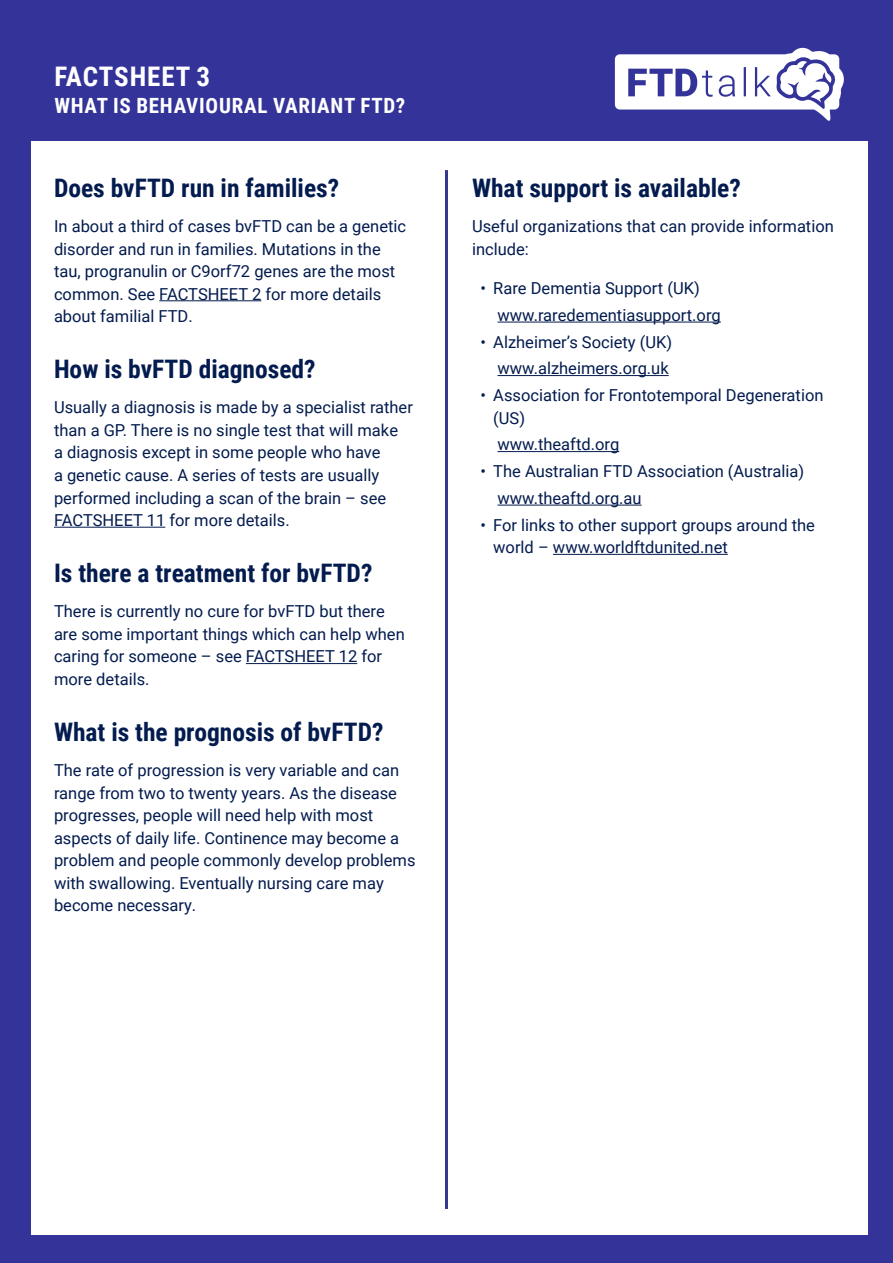
<style>
.page{position:relative;width:893px;height:1263px;background:#339}
.page>*{position:absolute;margin:0;border:0;box-sizing:border-box;transform-origin:0 0}
.t1{font:700 27px "Roboto Condensed";letter-spacing:.035em;color:#fff}
.t2{font:700 25.5px "Roboto Condensed";color:#031b4e}
.t3{font:700 21px "Roboto Condensed";letter-spacing:.035em;color:#fff}
.t4{font:16.5px/22.5px "Roboto";color:#031b4e}
</style>
<div class="page">
<div style="left:31px;top:141px;width:836px;height:1094px;background:#fff"></div>
<svg style="left:615px;top:47px;width:229px;height:74px"></svg>
<hr style="left:445px;top:170px;width:3px;height:1039px;background:#34388e">
<hr style="left:159px;top:300px;width:102px;height:1px;background:#031b4e">
<hr style="left:54px;top:527px;width:111px;height:1px;background:#031b4e">
<hr style="left:246px;top:663px;width:111px;height:1px;background:#031b4e">
<hr style="left:497px;top:322px;width:224px;height:1px;background:#031b4e">
<hr style="left:497px;top:375px;width:172px;height:1px;background:#031b4e">
<hr style="left:497px;top:451px;width:122px;height:1px;background:#031b4e">
<hr style="left:497px;top:505px;width:145px;height:1px;background:#031b4e">
<hr style="left:553px;top:554px;width:175px;height:1px;background:#031b4e">
<h1 class="t1" style="left:54px;top:58px;width:157px">FACTSHEET 3</h1>
<p class="t3" style="left:54px;top:91px;width:352px">WHAT IS BEHAVIOURAL VARIANT FTD?</p>
<h2 class="t2" style="left:54px;top:170px;width:287px">Does bvFTD run in families?</h2>
<p class="t4" style="left:54px;top:214px;width:354px">In about a third of cases bvFTD can be a genetic disorder and run in families. Mutations in the tau, progranulin or C9orf72 genes are the most common. See FACTSHEET 2 for more details about familial FTD.</p>
<h2 class="t2" style="left:54px;top:351px;width:263px">How is bvFTD diagnosed?</h2>
<p class="t4" style="left:54px;top:396px;width:360px">Usually a diagnosis is made by a specialist rather than a GP. There is no single test that will make<br>a diagnosis except in some people who have<br>a genetic cause. A series of tests are usually performed including a scan of the brain – see FACTSHEET 11 for more details.</p>
<h2 class="t2" style="left:54px;top:555px;width:320px">Is there a treatment for bvFTD?</h2>
<p class="t4" style="left:54px;top:600px;width:352px">There is currently no cure for bvFTD but there are some important things which can help when caring for someone – see FACTSHEET 12 for more details.</p>
<h2 class="t2" style="left:54px;top:714px;width:331px">What is the prognosis of bvFTD?</h2>
<p class="t4" style="left:54px;top:758px;width:363px">The rate of progression is very variable and can range from two to twenty years. As the disease progresses, people will need help with most aspects of daily life. Continence may become a problem and people commonly develop problems with swallowing. Eventually nursing care may become necessary.</p>
<h2 class="t2" style="left:472px;top:170px;width:270px">What support is available?</h2>
<p class="t4" style="left:472px;top:214px;width:363px">Useful organizations that can provide information include:</p>
<p class="t4" style="left:497px;top:274px;width:225px;line-height:26.7px;text-indent:-17px">• Rare Dementia Support (UK) www.raredementiasupport.org</p>
<p class="t4" style="left:480px;top:328px;width:193px;line-height:26.7px;text-align:right">• Alzheimer’s Society (UK) www.alzheimers.org.uk</p>
<p class="t4" style="left:493px;top:383px;width:332px;text-indent:-13px">• Association for Frontotemporal Degeneration (US)</p>
<p class="t4" style="left:497px;top:433px;width:123px">www.theaftd.org</p>
<p class="t4" style="left:497px;top:457px;width:308px;line-height:26.7px;text-indent:-17px">• The Australian FTD Association (Australia) www.theaftd.org.au</p>
<p class="t4" style="left:493px;top:513px;width:323px;text-indent:-13px">• For links to other support groups around the world – www.worldftdunited.net</p>
</div>
